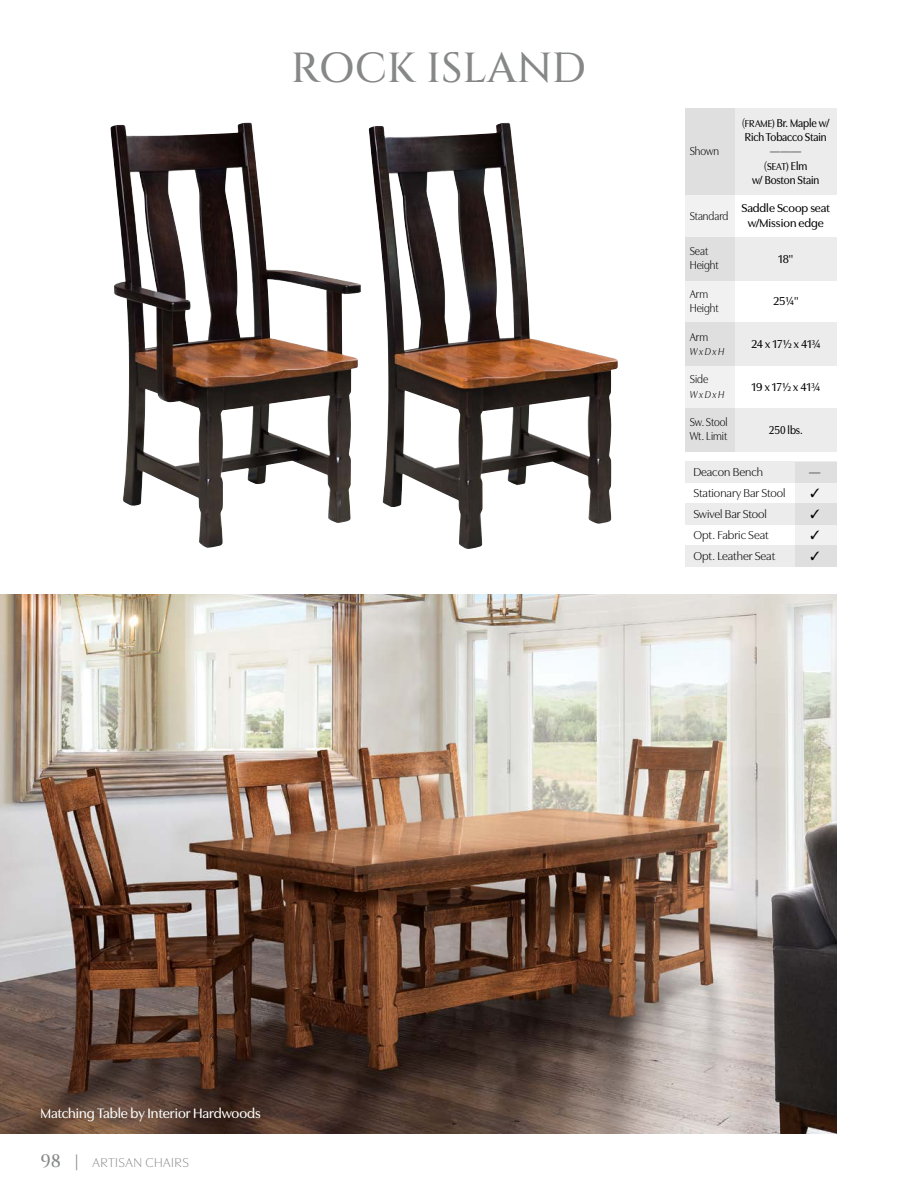
<style>
.page{position:relative;width:918px;height:1188px;background:#fff}
.page>*{position:absolute;margin:0;border:0;box-sizing:border-box;transform-origin:0 0}
.t1{font:500 42px "Cinzel";color:#868787}
.t2{font:500 14.25px "Utile Display";color:#fff}
.t3{font:300 13.5px "Utile Display";letter-spacing:.04em;color:#868787}
.t4{font:12px "Utile Display";color:#000}
.t5{font:12px "Utile Display";color:#000;scale:.9 1}
.t6{font:500 12px/14.2px "Utile Display";color:#000;text-align:center}
.t7{font:500 12px/14.2px "Utile Display";color:#000;scale:.9 1}
.t8{font:italic 10.5px "Utile Display";color:#000;scale:.9 1}
.t9{font:500 10.5px "Utile Display";color:#000;scale:.9 1}
.s1{font-weight:400}
.s2{font-size:10.5px}
.s3{font-weight:400;font-size:12px}
.s4{font-size:12px}
.s5{font-family:"Cinzel";font-weight:500;font-size:18px}
</style>
<div class="page">
<div style="left:685px;top:408px;width:152px;height:43px;background:#ececec"></div>
<div style="left:685px;top:462px;width:152px;height:21px;background:#ececec"></div>
<div style="left:685px;top:504px;width:152px;height:21px;background:#ececec"></div>
<div style="left:685px;top:546px;width:152px;height:21px;background:#ececec"></div>
<div style="left:796px;top:462px;width:41px;height:105px;background:linear-gradient(to right,#e6e6e6,#e6e6e6)"></div>
<img style="left:0;top:594px;width:837px;height:540px">
<div style="left:685px;top:322px;width:152px;height:43px;background:#ececec"></div>
<div style="left:685px;top:238px;width:152px;height:43px;background:#ececec"></div>
<div style="left:685px;top:108px;width:152px;height:86px;background:#ececec"></div>
<div style="left:685px;top:108px;width:49px;height:343px;background:linear-gradient(to right,#e6e6e6,#e6e6e6)"></div>
<img style="left:110px;top:123px;width:251px;height:425px">
<img style="left:369px;top:123px;width:249px;height:426px">
<svg style="left:811px;top:489px;width:8px;height:8px"></svg>
<svg style="left:811px;top:510px;width:8px;height:8px"></svg>
<svg style="left:811px;top:531px;width:8px;height:8px"></svg>
<svg style="left:811px;top:552px;width:8px;height:8px"></svg>
<h1 class="t1" style="left:291px;top:41px;width:297px">ROCK ISLAND</h1>
<p class="t7" style="left:742px;top:115px;width:99px"><span class="s1">(</span><span class="s2">FRAME)</span> Br. Maple w/<br>Rich Tobacco Stain</p>
<p class="t5" style="left:690px;top:142px;width:34px">Shown</p>
<p class="t5" style="left:770px;top:142px;width:37px">———</p>
<p class="t9" style="left:764px;top:158px;width:50px"><span class="s3">(</span>SEAT) <span class="s4">Elm</span></p>
<p class="t7" style="left:752px;top:172px;width:76px">w/ Boston Stain</p>
<p class="t5" style="left:690px;top:207px;width:45px">Standard</p>
<p class="t6" style="left:741px;top:200px;width:90px">Saddle Scoop seat w/Mission edge</p>
<p class="t5" style="left:690px;top:242px;width:22px">Seat</p>
<p class="t6" style="left:778px;top:250px;width:17px">18"</p>
<p class="t5" style="left:690px;top:256px;width:34px">Height</p>
<p class="t5" style="left:690px;top:285px;width:22px">Arm</p>
<p class="t6" style="left:773px;top:293px;width:27px">25¼"</p>
<p class="t5" style="left:690px;top:299px;width:34px">Height</p>
<p class="t5" style="left:690px;top:327px;width:22px">Arm</p>
<p class="t6" style="left:751px;top:336px;width:71px">24 x 17½ x 41¾</p>
<p class="t8" style="left:690px;top:343px;width:40px">W x D x H</p>
<p class="t5" style="left:690px;top:370px;width:22px">Side</p>
<p class="t6" style="left:752px;top:379px;width:70px">19 x 17½ x 41¾</p>
<p class="t8" style="left:690px;top:386px;width:40px">W x D x H</p>
<p class="t5" style="left:690px;top:413px;width:44px">Sw. Stool</p>
<p class="t7" style="left:769px;top:421px;width:38px">250 lbs.</p>
<p class="t5" style="left:690px;top:427px;width:43px">Wt. Limit</p>
<p class="t4" style="left:693px;top:463px;width:71px">Deacon Bench</p>
<p class="t4" style="left:809px;top:463px;width:13px">—</p>
<p class="t4" style="left:693px;top:484px;width:94px">Stationary Bar Stool</p>
<p class="t4" style="left:693px;top:505px;width:75px">Swivel Bar Stool</p>
<p class="t4" style="left:693px;top:526px;width:77px">Opt. Fabric Seat</p>
<p class="t4" style="left:693px;top:547px;width:83px">Opt. Leather Seat</p>
<p class="t2" style="left:40px;top:1103px;width:222px">Matching Table by Interior Hardwoods</p>
<p class="t3" style="left:40px;top:1152px;width:150px"><span class="s5">98 |</span> ARTISAN CHAIRS</p>
</div>
